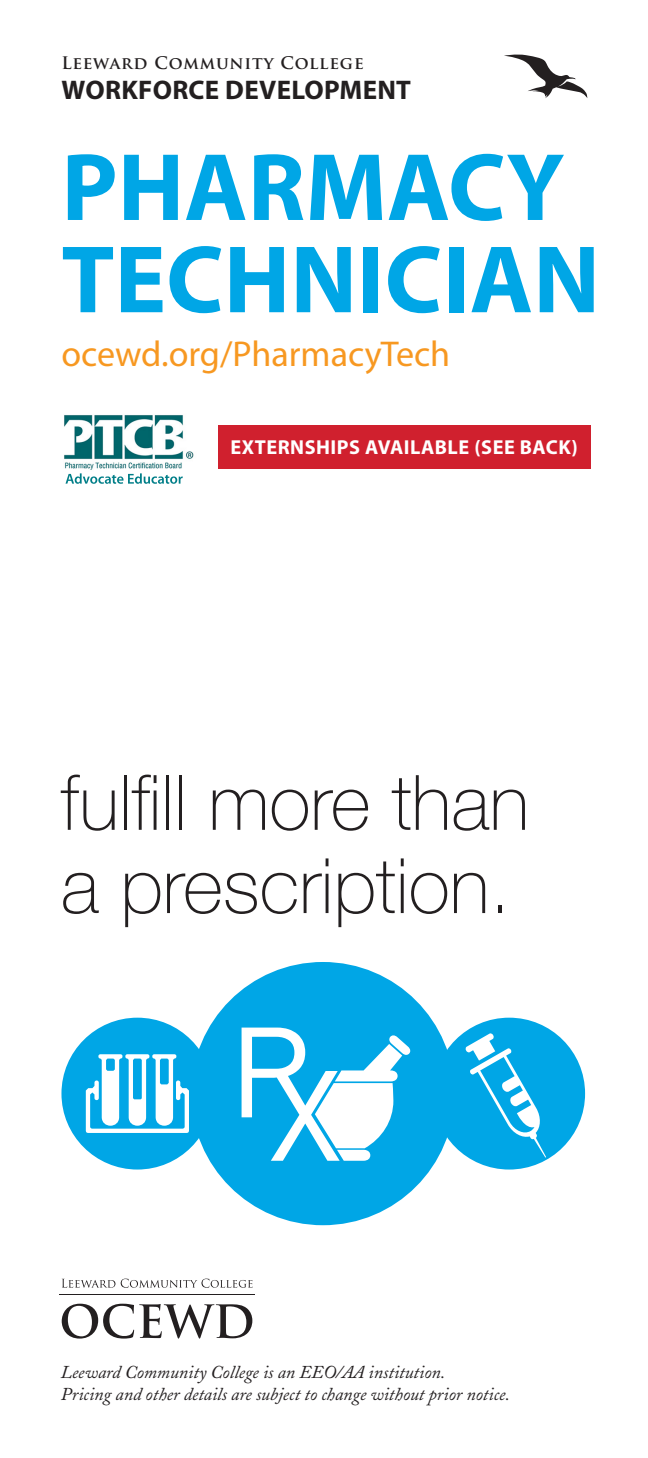
<style>
.page{position:relative;width:648px;height:1458px;background:#fff}
.page>*{position:absolute;margin:0;border:0;box-sizing:border-box;transform-origin:0 0}
.t1{font:700 96.75px "Myriad Pro";color:#00a6e6}
.section_header{font:100 76.5px "Helvetica Neue";color:#231f20}
.section_header-2{font:36px "Myriad Pro";color:#f79821}
.t2{font:700 27px "Myriad Pro";letter-spacing:.01em;color:#231f20}
.section_header-3{font:700 20.25px "Myriad Pro";letter-spacing:.025em;color:#fff}
.t3{font:italic 18px/21.6px "Adobe Caslon";color:#231f20}
.t4{font:700 16.88px "Trajan Pro";letter-spacing:.05em;color:#231f20}
</style>
<div class="page">
<svg style="left:504px;top:54px;width:83px;height:44px"></svg>
<hr style="left:59px;top:1294px;width:196px;height:1px;background:#231f20">
<svg style="left:62px;top:1304px;width:190px;height:35px"></svg>
<svg style="left:62px;top:1279px;width:53px;height:9px"></svg>
<svg style="left:121px;top:1279px;width:132px;height:9px"></svg>
<svg style="left:455px;top:1018px;width:130px;height:152px"></svg>
<svg style="left:213px;top:962px;width:242px;height:263px;fill:#00a6e6"></svg>
<svg style="left:61px;top:1018px;width:152px;height:152px"></svg>
<div style="left:218px;top:426px;width:373px;height:43px;background:#d0202e"></div>
<img style="left:64px;top:415px;width:130px;height:55px">
<svg style="left:66px;top:473px;width:117px;height:11px"></svg>
<p class="t4" style="left:61px;top:53px;width:304px">Leeward Community College</p>
<p class="t2" style="left:61px;top:75px;width:351px">WORKFORCE DEVELOPMENT</p>
<p class="t1" style="left:61px;top:133px;width:505px">PHARMACY</p>
<p class="t1" style="left:61px;top:225px;width:540px">TECHNICIAN</p>
<p class="section_header-2" style="left:61px;top:334px;width:390px">ocewd.org/PharmacyTech</p>
<p class="section_header-3" style="left:230px;top:436px;width:349px">EXTERNSHIPS AVAILABLE (SEE BACK)</p>
<p class="section_header" style="left:61px;top:745px;width:470px">fulfill more than</p>
<p class="section_header" style="left:61px;top:828px;width:451px">a prescription.</p>
<p class="t3" style="left:61px;top:1362px;width:451px">Leeward Community College is an EEO/AA institution.<br>Pricing and other details are subject to change without prior notice.</p>
</div>
